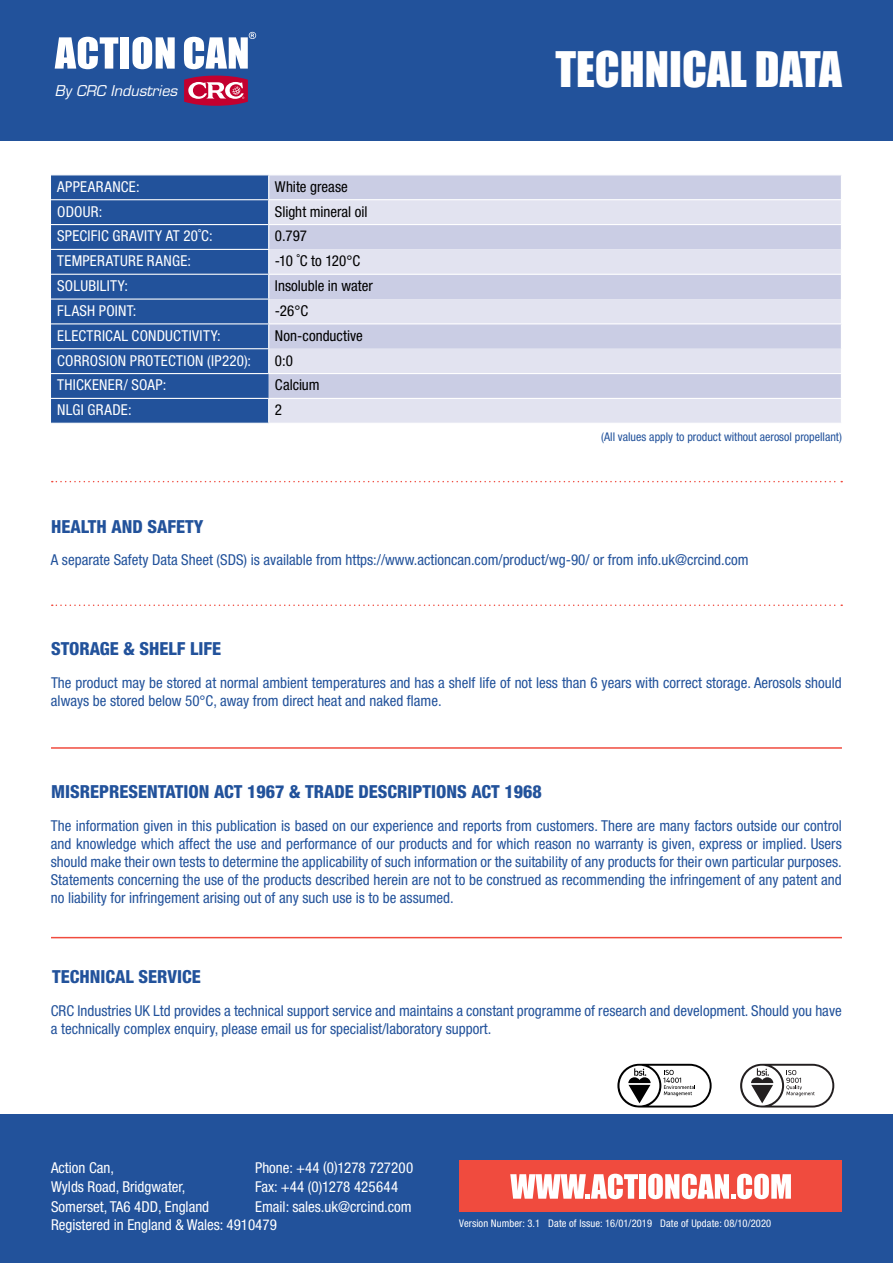
<style>
.page{position:relative;width:893px;height:1263px;background:#fff}
.page>*{position:absolute;margin:0;border:0;box-sizing:border-box;transform-origin:0 0}
.t1{font:45px "Impact";color:#fff}
.t2{font:800 condensed 18px "Helvetica Neue LT Std";color:#22529b}
.t3{font:condensed 15px/18px "Helvetica Neue LT Std";color:#22529b}
.t4{font:condensed 15px/19.5px "Helvetica Neue LT Std";letter-spacing:.01em;color:#fff}
.t5{font:condensed 15px "Helvetica Neue LT Std";color:#000}
.t6{font:condensed 15px "Helvetica Neue LT Std";letter-spacing:.03em;color:#fff}
.t7{font:italic 14.55px "Eurostile LT Std";color:#fff}
.t8{font:condensed 12px "Helvetica Neue LT Std";color:#22529b}
.t9{font:condensed 10.5px "Helvetica Neue LT Std";letter-spacing:.01em;color:#fff}
</style>
<div class="page">
<div style="left:0;top:1114px;width:893px;height:149px;background:#22529b"></div>
<div style="left:459px;top:1161px;width:383px;height:51px;background:#f04b3e"></div>
<svg style="left:510px;top:1174px;width:128px;height:25px"></svg>
<div style="left:639px;top:1174px;width:7px;height:25px;background:#fff"></div>
<svg style="left:648px;top:1174px;width:143px;height:25px"></svg>
<hr style="left:51px;top:937px;width:791px;height:1px;background:#f04b3e">
<hr style="left:51px;top:747px;width:791px;height:2px;background:#f04b3e">
<svg style="left:740px;top:1064px;width:94px;height:43px"></svg>
<svg style="left:617px;top:1064px;width:95px;height:43px"></svg>
<div style="left:51px;top:175px;width:218px;height:248px;background:#22529b"></div>
<div style="left:269px;top:175px;width:572px;height:24px;background:#cacde4"></div>
<svg style="left:269px;top:200px;width:572px;height:223px;background:#d7d9ea"></svg>
<hr style="left:51px;top:199px;width:218px;height:1px;background:#fff">
<hr style="left:51px;top:224px;width:218px;height:1px;background:#fff">
<hr style="left:269px;top:224px;width:573px;height:1px;background:#fff">
<hr style="left:51px;top:249px;width:218px;height:1px;background:#fff">
<hr style="left:51px;top:274px;width:218px;height:1px;background:#fff">
<hr style="left:51px;top:298px;width:218px;height:2px;background:#fff">
<hr style="left:51px;top:323px;width:218px;height:1px;background:#fff">
<hr style="left:51px;top:348px;width:218px;height:1px;background:#fff">
<hr style="left:51px;top:373px;width:218px;height:1px;background:#fff">
<hr style="left:51px;top:398px;width:218px;height:1px;background:#fff">
<svg style="left:268px;top:399px;width:1px;height:24px"></svg>
<hr style="left:269px;top:274px;width:573px;height:1px;background:#fff">
<svg style="left:268px;top:175px;width:1px;height:198px"></svg>
<hr style="left:269px;top:323px;width:573px;height:1px;background:#fff">
<hr style="left:269px;top:373px;width:573px;height:1px;background:#fff">
<hr style="left:269px;top:398px;width:573px;height:1px;background:#fff">
<svg style="left:52px;top:604px;width:790px;height:2px"></svg>
<svg style="left:52px;top:481px;width:790px;height:1px"></svg>
<div style="left:0;top:0;width:893px;height:140px;background:#22529b"></div>
<svg style="left:55px;top:37px;width:63px;height:32px"></svg>
<div style="left:121px;top:37px;width:8px;height:32px;background:#fff"></div>
<svg style="left:132px;top:37px;width:43px;height:32px"></svg>
<svg style="left:184px;top:32px;width:72px;height:37px"></svg>
<svg style="left:184px;top:76px;width:64px;height:30px;background:#c34369"></svg>
<p class="t7" style="left:55px;top:82px;width:124px">By CRC Industries</p>
<p class="t6" style="left:57px;top:178px;width:84px">APPEARANCE:</p>
<p class="t5" style="left:275px;top:178px;width:74px">White grease</p>
<p class="t4" style="left:57px;top:201px;width:47px">ODOUR:</p>
<p class="t5" style="left:275px;top:203px;width:94px">Slight mineral oil</p>
<p class="t4" style="left:57px;top:226px;width:157px">SPECIFIC GRAVITY AT 20˚C:</p>
<p class="t5" style="left:275px;top:227px;width:34px">0.797</p>
<p class="t4" style="left:57px;top:251px;width:135px">TEMPERATURE RANGE:</p>
<p class="t5" style="left:275px;top:252px;width:87px">-10 ˚C to 120°C</p>
<p class="t4" style="left:57px;top:276px;width:72px">SOLUBILITY:</p>
<p class="t5" style="left:275px;top:277px;width:99px">Insoluble in water</p>
<p class="t4" style="left:57px;top:301px;width:81px">FLASH POINT:</p>
<p class="t5" style="left:275px;top:302px;width:35px">-26°C</p>
<p class="t4" style="left:57px;top:326px;width:165px">ELECTRICAL CONDUCTIVITY:</p>
<p class="t5" style="left:275px;top:327px;width:89px">Non-conductive</p>
<p class="t4" style="left:57px;top:350px;width:195px">CORROSION PROTECTION (IP220):</p>
<p class="t5" style="left:275px;top:352px;width:20px">0:0</p>
<p class="t4" style="left:57px;top:375px;width:111px">THICKENER/ SOAP:</p>
<p class="t5" style="left:275px;top:376px;width:46px">Calcium</p>
<p class="t4" style="left:57px;top:400px;width:76px">NLGI GRADE:</p>
<p class="t5" style="left:275px;top:401px;width:9px">2</p>
<p class="t2" style="left:51px;top:515px;width:20px">HEALT</p>
<p class="t2" style="left:96px;top:515px;width:27px">H AND</p>
<p class="t2" style="left:147px;top:515px;width:39px">SAFETY</p>
<h1 class="t1" style="left:555px;top:34px;width:247px">TECHNICAL DATA</h1>
<p class="t8" style="left:601px;top:430px;width:242px">(All values apply to product without aerosol propellant)</p>
<p class="t3" style="left:51px;top:550px;width:699px">A separate Safety Data Sheet (SDS) is available from https://www.actioncan.com/product/wg-90/ or from info.uk@crcind.com</p>
<p class="t2" style="left:51px;top:638px;width:11px">STORAGE</p>
<p class="t2" style="left:123px;top:638px;width:98px">&amp; SHELF LIFE</p>
<p class="t3" style="left:51px;top:674px;width:792px">The product may be stored at normal ambient temperatures and has a shelf life of not less than 6 years with correct storage. Aerosols should always be stored below 50°C, away from direct heat and naked flame.</p>
<p class="t2" style="left:51px;top:780px;width:24px">MISRE</p>
<p class="t2" style="left:99px;top:780px;width:20px">PRESENTATION</p>
<p class="t2" style="left:214px;top:780px;width:11px">ACT</p>
<p class="t2" style="left:247px;top:780px;width:69px">1967 &amp; TRADE</p>
<p class="t2" style="left:358px;top:780px;width:10px">DESCRI</p>
<p class="t2" style="left:412px;top:780px;width:20px">PTIONS</p>
<p class="t2" style="left:471px;top:780px;width:11px">ACT</p>
<p class="t2" style="left:504px;top:780px;width:39px">1968</p>
<p class="t3" style="left:51px;top:817px;width:793px;text-align:justify">The information given in this publication is based on our experience and reports from customers. There are many factors outside our control and knowledge which affect the use and performance of our products and for which reason no warranty is given, express or implied. Users should make their own tests to determine the applicability of such information or the suitability of any products for their own particular purposes.<br>Statements concerning the use of the products described herein are not to be construed as recommending the infringement of any patent and no liability for infringement arising out of any such use is to be assumed.</p>
<p class="t2" style="left:52px;top:966px;width:48px">TECHNICAL</p>
<p class="t2" style="left:138px;top:966px;width:48px">SERVICE</p>
<p class="t3" style="left:51px;top:1001px;width:792px">CRC Industries UK Ltd provides a technical support service and maintains a constant programme of research and development. Should you have a technically complex enquiry, please email us for specialist/laboratory support.</p>
<p class="t4" style="left:51px;top:1158px;width:160px">Action Can,<br>Wylds Road, Bridgwater,<br>Somerset, TA6 4DD, England</p>
<p class="t4" style="left:255px;top:1158px;width:160px">Phone: +44 (0)1278 727200<br>Fax: +44 (0)1278 425644<br>Email: sales.uk@crcind.com</p>
<p class="t4" style="left:51px;top:1215px;width:227px">Registered in England &amp; Wales: 4910479</p>
<p class="t9" style="left:459px;top:1217px;width:314px">Version Number: 3.1 Date of Issue: 16/01/2019 Date of Update: 08/10/2020</p>
</div>
